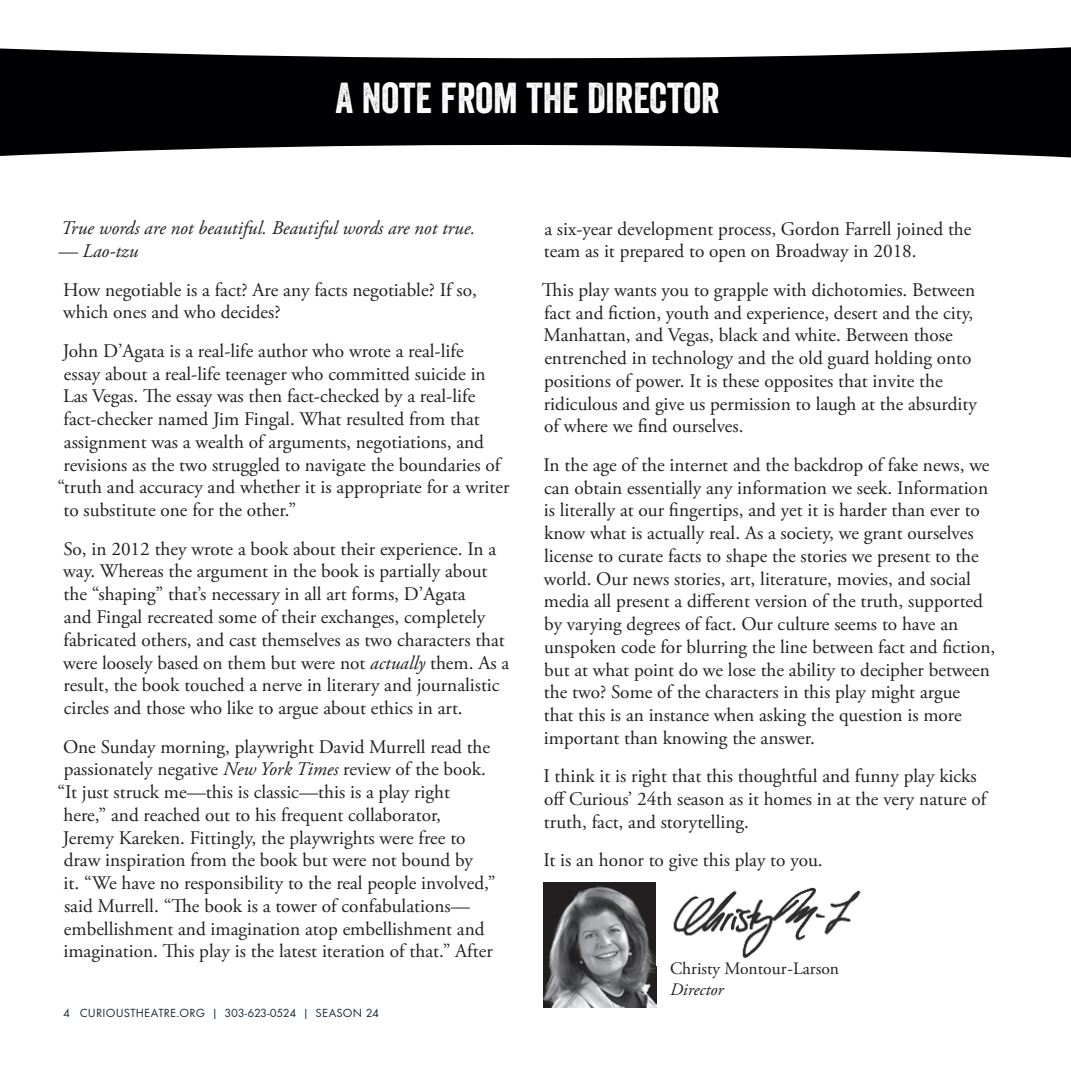
<style>
.page{position:relative;width:1071px;height:1071px;background:#fff}
.page>*{position:absolute;margin:0;border:0;box-sizing:border-box;transform-origin:0 0}
.t1{font:42px "Veneer";color:#fff}
.t2{font:19.25px/22.8px "Adobe Garamond Pro";color:#231f20}
.t3{font:italic 19.25px "Adobe Garamond Pro";color:#231f20}
.t4{font:17.5px "Adobe Garamond Pro";color:#231f20}
.t5{font:italic 17.5px "Adobe Garamond Pro";color:#231f20}
.t6{font:12.25px "Futura Book DTC";letter-spacing:.02em;color:#172938}
.s1{font-style:italic}
</style>
<div class="page">
<svg style="left:0;top:47px;width:1070px;height:111px;background:#272728"></svg>
<img style="left:543px;top:883px;width:114px;height:125px">
<svg style="left:1070px;top:47px;width:1px;height:111px"></svg>
<img style="left:673px;top:887px;width:188px;height:72px">
<h1 class="t1" style="left:336px;top:72px;width:386px">A NOTE FROM THE DIRECTOR</h1>
<p class="t3" style="left:61px;top:217px;width:416px">True words are not beautiful. Beautiful words are not true.</p>
<p class="t3" style="left:58px;top:240px;width:81px">— Lao-tzu</p>
<p class="t2" style="left:63px;top:279px;width:415px">How negotiable is a fact? Are any facts negotiable? If so, which ones and who decides?</p>
<p class="t2" style="left:63px;top:340px;width:402px">John D’Agata is a real-life author who wrote a real-life</p>
<p class="t2" style="left:64px;top:363px;width:423px">essay about a real-life teenager who committed suicide in</p>
<p class="t2" style="left:63px;top:386px;width:414px">Las Vegas. The essay was then fact-checked by a real-life</p>
<p class="t2" style="left:64px;top:408px;width:418px">fact-checker named Jim Fingal. What resulted from that</p>
<p class="t2" style="left:64px;top:431px;width:422px">assignment was a wealth of arguments, negotiations, and</p>
<p class="t2" style="left:63px;top:454px;width:438px">revisions as the two struggled to navigate the boundaries of</p>
<p class="t2" style="left:57px;top:477px;width:454px">“truth and accuracy and whether it is appropriate for a writer</p>
<p class="t2" style="left:64px;top:499px;width:234px">to substitute one for the other.”</p>
<p class="t2" style="left:63px;top:538px;width:447px">So, in 2012 they wrote a book about their experience. In a way. Whereas the argument in the book is partially about the “shaping” that’s necessary in all art forms, D’Agata<br>and Fingal recreated some of their exchanges, completely fabricated others, and cast themselves as two characters that were loosely based on them but were not <span class="s1">actually</span> them. As a result, the book touched a nerve in literary and journalistic circles and those who like to argue about ethics in art.</p>
<p class="t2" style="left:63px;top:736px;width:429px">One Sunday morning, playwright David Murrell read the</p>
<p class="t2" style="left:64px;top:758px;width:424px">passionately negative <span class="s1">New York Times</span> review of the book.</p>
<p class="t2" style="left:57px;top:781px;width:394px">“It just struck me—this is classic—this is a play right</p>
<p class="t2" style="left:64px;top:804px;width:379px">here,” and reached out to his frequent collaborator,</p>
<p class="t2" style="left:63px;top:827px;width:404px">Jeremy Kareken. Fittingly, the playwrights were free to</p>
<p class="t2" style="left:64px;top:849px;width:411px">draw inspiration from the book but were not bound by</p>
<p class="t2" style="left:64px;top:872px;width:434px">it. “We have no responsibility to the real people involved,”</p>
<p class="t2" style="left:64px;top:895px;width:407px">said Murrell. “The book is a tower of confabulations—</p>
<p class="t2" style="left:64px;top:918px;width:422px">embellishment and imagination atop embellishment and</p>
<p class="t2" style="left:64px;top:940px;width:431px">imagination. This play is the latest iteration of that.” After</p>
<p class="t6" style="left:63px;top:1006px;width:318px">4 CURIOUSTHEATRE.ORG | 303-623-0524 | SEASON 24</p>
<p class="t2" style="left:544px;top:218px;width:429px">a six-year development process, Gordon Farrell joined the team as it prepared to open on Broadway in 2018.</p>
<p class="t2" style="left:542px;top:279px;width:436px">This play wants you to grapple with dichotomies. Between fact and fiction, youth and experience, desert and the city, Manhattan, and Vegas, black and white. Between those entrenched in technology and the old guard holding onto positions of power. It is these opposites that invite the ridiculous and give us permission to laugh at the absurdity of where we find ourselves.</p>
<p class="t2" style="left:543px;top:454px;width:453px">In the age of the internet and the backdrop of fake news, we can obtain essentially any information we seek. Information is literally at our fingertips, and yet it is harder than ever to know what is actually real. As a society, we grant ourselves license to curate facts to shape the stories we present to the world. Our news stories, art, literature, movies, and social media all present a different version of the truth, supported by varying degrees of fact. Our culture seems to have an unspoken code for blurring the line between fact and fiction, but at what point do we lose the ability to decipher between the two? Some of the characters in this play might argue<br>that this is an instance when asking the question is more important than knowing the answer.</p>
<p class="t2" style="left:543px;top:766px;width:445px">I think it is right that this thoughtful and funny play kicks off Curious’ 24th season as it homes in at the very nature of truth, fact, and storytelling.</p>
<p class="t2" style="left:543px;top:850px;width:281px">It is an honor to give this play to you.</p>
<p class="t4" style="left:670px;top:958px;width:170px">Christy Montour-Larson</p>
<p class="t5" style="left:670px;top:979px;width:55px">Director</p>
</div>
